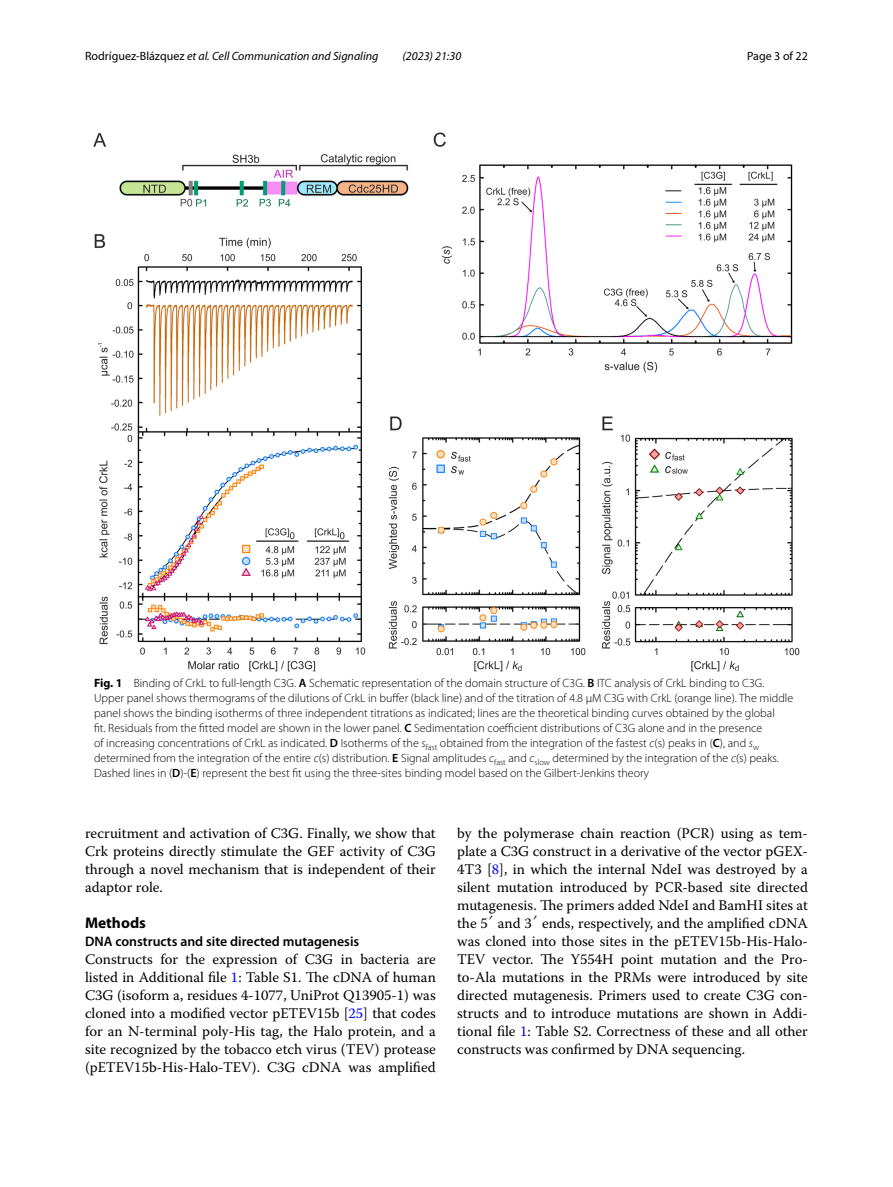
<style>
.page{position:relative;width:893px;height:1187px;background:#fff}
.page>*{position:absolute;margin:0;border:0;box-sizing:border-box;transform-origin:0 0}
.t1{font:700 15.45px "Myriad Pro";color:#000}
.t2{font:14.7px/18px "Warnock Pro";color:#000;text-align:justify}
.t3{font:600 13.8px "Myriad Pro";color:#000}
.t4{font:300 12px/15px "Myriad Pro";color:#000}
.t5{font:italic 12px "Myriad Pro";color:#000}
.t6{font:12px "Myriad Pro";color:#000}
.s1{font-style:normal}
.s2{font-weight:700}
.s3{font-weight:600}
.s4{font-style:italic}
.s5{color:#00f}
.s6{font-family:"Code 2000"}
</style>
<div class="page">
<img style="left:94px;top:133px;width:705px;height:538px">
<p class="t5" style="left:85px;top:48px;width:295px"><span class="s1">Rodríguez‑Blázquez</span> et al. Cell Communication and Signaling</p>
<p class="t5" style="left:403px;top:48px;width:60px">(2023) 21:30</p>
<p class="t6" style="left:747px;top:48px;width:62px">Page 3 of 22</p>
<p class="t4" style="left:94px;top:675px;width:701px"><span class="s2">Fig. 1</span> Binding of CrkL to full-length C3G. <span class="s3">A</span> Schematic representation of the domain structure of C3G. <span class="s3">B</span> ITC analysis of CrkL binding to C3G.<br>Upper panel shows thermograms of the dilutions of CrkL in buffer (black line) and of the titration of 4.8 µM C3G with CrkL (orange line). The middle panel shows the binding isotherms of three independent titrations as indicated; lines are the theoretical binding curves obtained by the global<br>fit. Residuals from the fitted model are shown in the lower panel. <span class="s3">C</span> Sedimentation coefficient distributions of C3G alone and in the presence<br>of increasing concentrations of CrkL as indicated. <span class="s3">D</span> Isotherms of the <span class="s4">s</span><sub>fast</sub> obtained from the integration of the fastest <span class="s4">c</span>(s) peaks in (<span class="s3">C</span>), and <span class="s4">s</span><sub>w </sub>determined from the integration of the entire <span class="s4">c</span>(s) distribution. <span class="s3">E</span> Signal amplitudes <span class="s4">c</span><sub>fast</sub> and <span class="s4">c</span><sub>slow</sub> determined by the integration of the <span class="s4">c</span>(s) peaks.<br>Dashed lines in (<span class="s3">D</span>)-(<span class="s3">E</span>) represent the best fit using the three-sites binding model based on the Gilbert-Jenkins theory</p>
<p class="t2" style="left:85px;top:823px;width:352px">recruitment and activation of C3G. Finally, we show that Crk proteins directly stimulate the GEF activity of C3G through a novel mechanism that is independent of their adaptor role.</p>
<p class="t1" style="left:85px;top:912px;width:62px">Methods</p>
<p class="t3" style="left:85px;top:932px;width:276px">DNA constructs and site directed mutagenesis</p>
<p class="t2" style="left:85px;top:949px;width:352px">Constructs for the expression of C3G in bacteria are listed in Additional file <span class="s5">1</span>: Table S1. The cDNA of human C3G (isoform a, residues 4-1077, UniProt Q13905-1) was cloned into a modified vector pETEV15b [<span class="s5">25</span>] that codes for an N-terminal poly-His tag, the Halo protein, and a site recognized by the tobacco etch virus (TEV) protease (pETEV15b-His-Halo-TEV). C3G cDNA was amplified</p>
<p class="t2" style="left:457px;top:823px;width:352px">by the polymerase chain reaction (PCR) using as tem&shy;plate a C3G construct in a derivative of the vector pGEX-4T3 [<span class="s5">8</span>], in which the internal NdeI was destroyed by a silent mutation introduced by PCR-based site directed mutagenesis. The primers added NdeI and BamHI sites at the 5<span class="s6">′</span> and 3<span class="s6">′</span> ends, respectively, and the amplified cDNA was cloned into those sites in the pETEV15b-His-Halo-TEV vector. The Y554H point mutation and the Pro&shy;to-Ala mutations in the PRMs were introduced by site directed mutagenesis. Primers used to create C3G con&shy;structs and to introduce mutations are shown in Addi&shy;tional file <span class="s5">1</span>: Table S2. Correctness of these and all other constructs was confirmed by DNA sequencing.</p>
</div>
